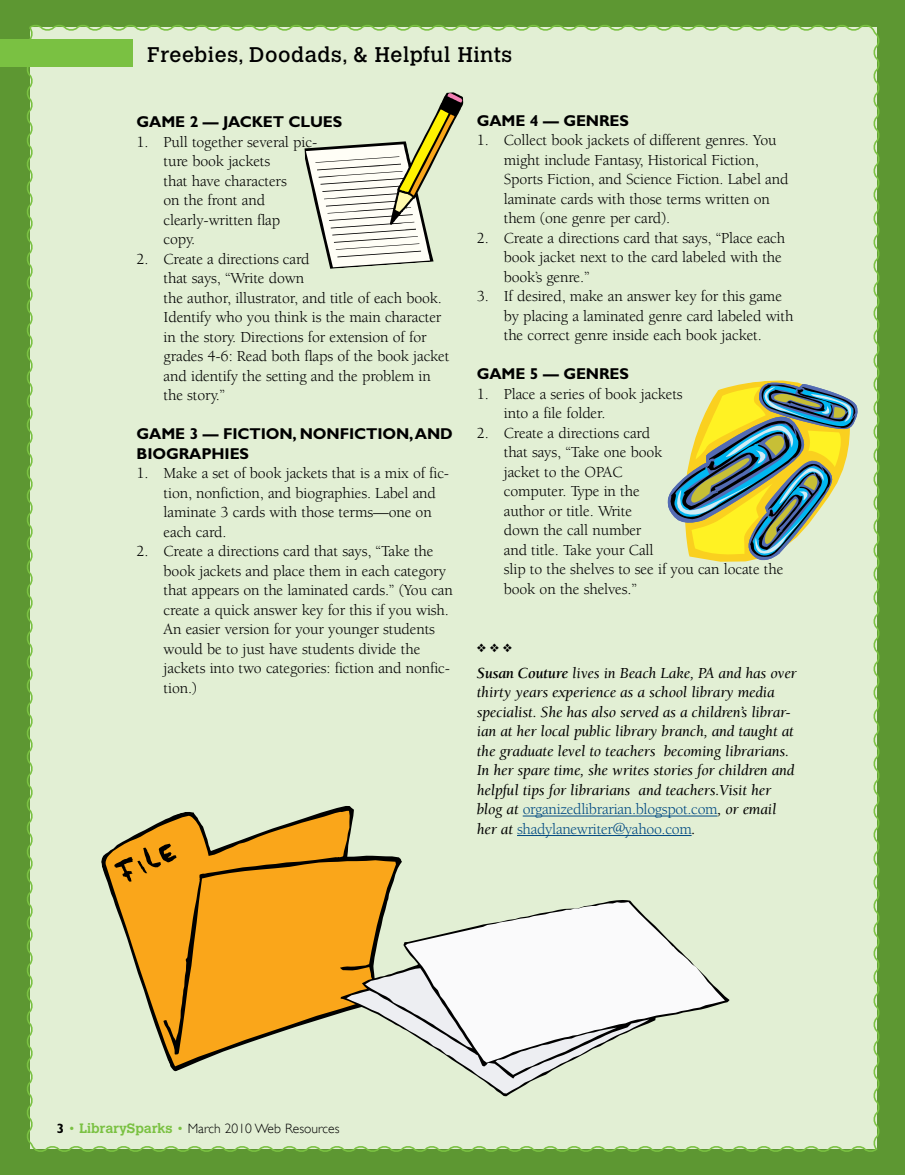
<style>
.page{position:relative;width:905px;height:1175px;background:#fff}
.page>*{position:absolute;margin:0;border:0;box-sizing:border-box;transform-origin:0 0}
.t1{font:21px "Calvert";letter-spacing:.025em;color:#000}
.t2{font:15.75px/19.5px "Berkeley";letter-spacing:-.01em;color:#000}
.t3{font:italic 15.75px/19.5px "Berkeley";letter-spacing:-.01em;color:#000}
.t4{font:700 15.75px/19.5px "Gill Sans";letter-spacing:-.01em;color:#000}
.t5{font:300 13.5px "Gill Sans";color:#000}
.t6{font:12px "Zapf Dingbats";color:#000}
.s1{font-weight:700}
.s2{font-style:normal;color:#004982}
.s3{color:#c93092}
.s4{font-family:"Calvert";font-weight:700;color:#7ac142}
</style>
<div class="page">
<div style="left:0;top:0;width:904px;height:1174px;background:#5d9732"></div>
<div style="left:24px;top:25px;width:856px;height:1127px;background:#e2efd4"></div>
<hr style="left:522px;top:815px;width:195px;height:1px;background:#004982">
<hr style="left:517px;top:835px;width:174px;height:1px;background:#004982">
<div style="left:94px;top:767px;width:342px;height:310px;background:#e2efd4"></div>
<svg style="left:99px;top:773px;width:330px;height:298px;background:#e1bc69"></svg>
<svg style="left:113px;top:843px;width:64px;height:41px;background:#cb8716"></svg>
<svg style="left:667px;top:380px;width:190px;height:182px;background:#a7b781"></svg>
<svg style="left:304px;top:92px;width:159px;height:177px;background:#d6dac1"></svg>
<svg style="left:330px;top:862px;width:411px;height:263px;background:#e4d499"></svg>
<svg style="left:391px;top:872px;width:345px;height:222px;background:#e5eddc"></svg>
<svg style="left:336px;top:961px;width:313px;height:150px;background:#e1e4d7"></svg>
<div style="left:0;top:40px;width:133px;height:27px;background:#7ac142"></div>
<svg style="left:58px;top:1124px;width:5px;height:9px"></svg>
<h1 class="t1" style="left:147px;top:42px;width:366px">Freebies, Doodads, &amp; Helpful Hints</h1>
<p class="t4" style="left:137px;top:112px;width:207px">GAME 2 — JACKET CLUES</p>
<p class="t2" style="left:164px;top:132px;width:155px;text-indent:-27px">1. Pull together several pic&shy;ture book jackets<br>that have characters<br>on the front and clearly-written flap<br>copy.</p>
<p class="t2" style="left:164px;top:249px;width:287px;text-indent:-27px">2. Create a directions card<br>that says, “Write down<br>the author, illustrator, and title of each book.<br>Identify who you think is the main character in the story. Directions for extension of for grades 4-6: Read both flaps of the book jacket and identify the setting and the problem in the story.”</p>
<p class="t4" style="left:136px;top:424px;width:318px">GAME 3 — FICTION, NONFICTION, AND<br>BIOGRAPHIES</p>
<p class="t2" style="left:164px;top:464px;width:287px;text-indent:-27px">1. Make a set of book jackets that is a mix of fic&shy;tion, nonfiction, and biographies. Label and laminate 3 cards with those terms—one on each card.</p>
<p class="t2" style="left:164px;top:542px;width:291px;text-indent:-27px">2. Create a directions card that says, “Take the book jackets and place them in each category that appears on the laminated cards.” (You can create a quick answer key for this if you wish.<br>An easier version for your younger students would be to just have students divide the jackets into two categories: fiction and nonfic&shy;tion.)</p>
<p class="t4" style="left:477px;top:111px;width:154px">GAME 4 — GENRES</p>
<p class="t2" style="left:504px;top:131px;width:286px;text-indent:-27px">1. Collect book jackets of different genres. You might include Fantasy, Historical Fiction, Sports Fiction, and Science Fiction. Label and laminate cards with those terms written on them (one genre per card).</p>
<p class="t2" style="left:504px;top:228px;width:283px;text-indent:-27px">2. Create a directions card that says, “Place each book jacket next to the card labeled with the book’s genre.”</p>
<p class="t2" style="left:504px;top:287px;width:291px;text-indent:-27px">3. If desired, make an answer key for this game by placing a laminated genre card labeled with the correct genre inside each book jacket.</p>
<p class="t4" style="left:477px;top:364px;width:154px">GAME 5 — GENRES</p>
<p class="t2" style="left:504px;top:384px;width:180px;text-indent:-27px">1. Place a series of book jackets into a file folder.</p>
<p class="t2" style="left:504px;top:423px;width:281px;text-indent:-27px">2. Create a directions card<br>that says, “Take one book<br>jacket to the OPAC<br>computer. Type in the<br>author or title. Write<br>down the call number<br>and title. Take your Call<br>slip to the shelves to see if you can locate the book on the shelves.”</p>
<p class="t6" style="left:477px;top:642px;width:37px">❖ ❖ ❖</p>
<p class="t3" style="left:477px;top:663px;width:321px"><span class="s1">Susan Couture</span> lives in Beach Lake, PA and has over thirty years experience as a school library media specialist. She has also served as a children’s librar&shy;ian at her local public library branch, and taught at the graduate level to teachers becoming librarians.<br>In her spare time, she writes stories for children and helpful tips for librarians and teachers.Visit her blog at <span class="s2">organizedlibrarian.blogspot.com</span>, or email her at <span class="s2">shadylanewriter@yahoo.com</span>.</p>
<p class="t5" style="left:68px;top:1120px;width:272px"><span class="s3">•</span> <span class="s4">LibrarySparks</span> <span class="s3">•</span> March 2010 Web Resources</p>
</div>
